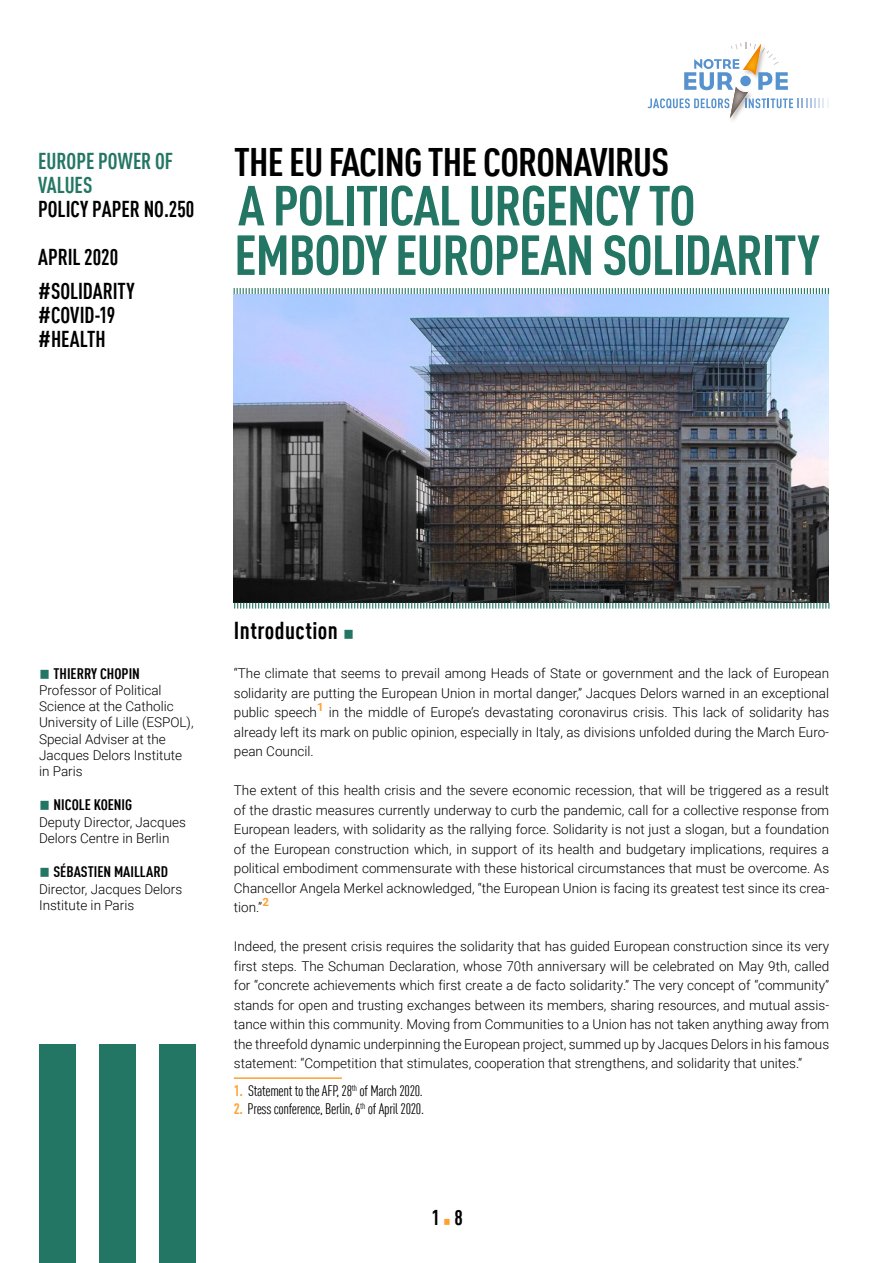
<style>
.page{position:relative;width:893px;height:1263px;background:#fff}
.page>*{position:absolute;margin:0;border:0;box-sizing:border-box;transform-origin:0 0}
.t1{font:700 condensed 55.5px/49.5px "DIN Offc Pro";letter-spacing:-.02em;color:#247664}
.t2{font:700 condensed 39px "DIN Offc Pro";letter-spacing:-.02em;color:#000}
.t3{font:700 condensed 24px "DIN Offc Pro";letter-spacing:.02em;color:#000}
.t4{font:700 condensed 22.5px/24px "DIN Offc Pro";color:#000;scale:.94 1}
.t5{font:700 condensed 22.5px/24px "DIN Offc Pro";color:#247664;scale:.94 1}
.t6{font:700 condensed 21px "DIN Offc Pro";color:#000}
.t7{font:condensed 15px "DIN Offc Pro";letter-spacing:-.02em;color:#000}
.t8{font:700 condensed 15px "DIN Offc Pro";color:#000}
.t9{font:300 13.5px/19.5px "Roboto";color:#000;text-align:justify}
.t10{font:700 11.4px "Roboto";color:#ffa02f}
.s1{font-family:"DejaVu Serif Condensed";font-weight:400;font-stretch:normal;font-size:18px;color:#247664}
.s2{font-weight:700;color:#ffa02f}
.s3{font-family:"DejaVu Serif Condensed";font-weight:400;font-stretch:normal;font-size:12px;color:#ffa02f}
</style>
<div class="page">
<svg style="left:647px;top:43px;width:181px;height:75px"></svg>
<div style="left:160px;top:1044px;width:36px;height:219px;background:#247664"></div>
<div style="left:100px;top:1044px;width:36px;height:219px;background:#247664"></div>
<div style="left:40px;top:1044px;width:36px;height:219px;background:#247664"></div>
<hr style="left:234px;top:1077px;width:108px;height:2px;background:#ffa02f">
<img style="left:234px;top:294px;width:595px;height:309px">
<svg style="left:234px;top:288px;width:595px;height:6px"></svg>
<svg style="left:234px;top:603px;width:595px;height:6px"></svg>
<h3 class="t5" style="left:38px;top:146px;width:145px">EUROPE POWER OF<br>VALUES</h3>
<h3 class="t4" style="left:38px;top:182px;width:168px;line-height:48px">POLICY PAPER NO.250<br>APRIL 2020</h3>
<h3 class="t4" style="left:38px;top:277px;width:104px">#SOLIDARITY #COVID-19 #HEALTH</h3>
<h2 class="t2" style="left:234px;top:133px;width:437px">THE EU FACING THE CORONAVIRUS</h2>
<h1 class="t1" style="left:234px;top:175px;width:587px">A POLITICAL URGENCY TO<br>EMBODY EUROPEAN SOLIDARITY</h1>
<p class="t8" style="left:39px;top:662px;width:102px"><span class="s1">▪</span> THIERRY CHOPIN</p>
<p class="t9" style="left:39px;top:681px;width:156px;line-height:16.2px;text-align:left">Professor of Political<br>Science at the Catholic<br>University of Lille (ESPOL),<br>Special Adviser at the<br>Jacques Delors Institute in Paris</p>
<p class="t8" style="left:39px;top:794px;width:95px"><span class="s1">▪</span> NICOLE KOENIG</p>
<p class="t9" style="left:39px;top:813px;width:148px;line-height:16.2px">Deputy Director, Jacques<br>Delors Centre in Berlin</p>
<p class="t8" style="left:39px;top:861px;width:131px"><span class="s1">▪</span> SÉBASTIEN MAILLARD</p>
<p class="t9" style="left:39px;top:880px;width:145px;line-height:16.2px">Director, Jacques Delors<br>Institute in Paris</p>
<h3 class="t3" style="left:234px;top:612px;width:122px">Introduction <span class="s1">▪</span></h3>
<p class="t9" style="left:234px;top:663px;width:597px">“The climate that seems to prevail among Heads of State or government and the lack of European solidarity are putting the European Union in mortal danger,” Jacques Delors warned in an exceptional public speech</p>
<p class="t10" style="left:317px;top:698px;width:8px">1</p>
<p class="t9" style="left:234px;top:702px;width:597px;text-indent:95px">in the middle of Europe’s devastating coronavirus crisis. This lack of solidarity has already left its mark on public opinion, especially in Italy, as divisions unfolded during the March Euro&shy;pean Council.</p>
<p class="t9" style="left:234px;top:780px;width:597px">The extent of this health crisis and the severe economic recession, that will be triggered as a result of the drastic measures currently underway to curb the pandemic, call for a collective response from European leaders, with solidarity as the rallying force. Solidarity is not just a slogan, but a foundation of the European construction which, in support of its health and budgetary implications, requires a political embodiment commensurate with these historical circumstances that must be overcome. As Chancellor Angela Merkel acknowledged, “the European Union is facing its greatest test since its crea&shy;tion.”</p>
<p class="t10" style="left:262px;top:893px;width:8px">2</p>
<p class="t9" style="left:234px;top:936px;width:597px">Indeed, the present crisis requires the solidarity that has guided European construction since its very first steps. The Schuman Declaration, whose 70th anniversary will be celebrated on May 9th, called for “concrete achievements which first create a de facto solidarity.” The very concept of “community” stands for open and trusting exchanges between its members, sharing resources, and mutual assis&shy;tance within this community. Moving from Communities to a Union has not taken anything away from the threefold dynamic underpinning the European project, summed up by Jacques Delors in his famous statement: “Competition that stimulates, cooperation that strengthens, and solidarity that unites.”</p>
<p class="t7" style="left:234px;top:1080px;width:191px"><span class="s2">1.</span> Statement to the AFP, 28<sup>th</sup> of March 2020.</p>
<p class="t7" style="left:234px;top:1098px;width:192px"><span class="s2">2.</span> Press conference, Berlin, 6<sup>th</sup> of April 2020.</p>
<h3 class="t6" style="left:431px;top:1202px;width:33px">1<span class="s3">▪</span>8</h3>
</div>
